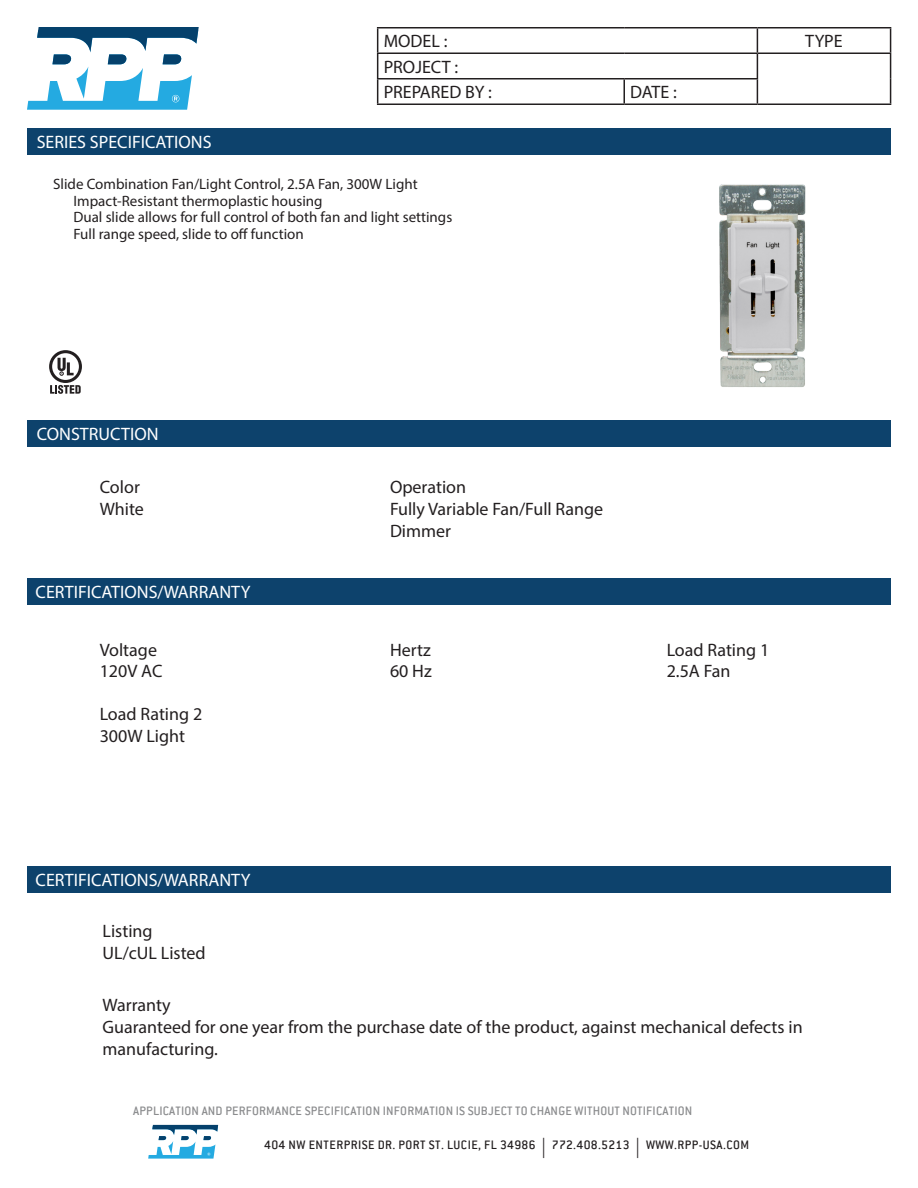
<style>
.page{position:relative;width:918px;height:1188px;background:#fff}
.page>*{position:absolute;margin:0;border:0;box-sizing:border-box;transform-origin:0 0}
.t1{font:18px/21.6px "Myriad Pro";color:#231f20}
.t2{font:18px "Myriad Pro";color:#fff}
.t3{font:15px/16.5px "Myriad Pro";color:#231f20}
.t4{font:500 13.5px "Conduit ITC";letter-spacing:.015em;color:#8b8c8e}
.t5{font:500 13.5px "Conduit ITC";letter-spacing:.035em;color:#231f20}
.s1{font-family:"Myriad Pro";font-weight:400;font-size:20.25px}
</style>
<div class="page">
<svg style="left:27px;top:27px;width:172px;height:83px"></svg>
<svg style="left:148px;top:1125px;width:70px;height:34px"></svg>
<hr style="left:377px;top:27px;width:247px;height:1px;background:#231f20">
<hr style="left:624px;top:27px;width:133px;height:1px;background:#231f20">
<hr style="left:757px;top:27px;width:134px;height:1px;background:#231f20">
<hr style="left:377px;top:52px;width:247px;height:2px;background:#231f20">
<hr style="left:624px;top:52px;width:133px;height:2px;background:#231f20">
<hr style="left:757px;top:52px;width:134px;height:2px;background:#231f20">
<hr style="left:377px;top:78px;width:247px;height:2px;background:#231f20">
<svg style="left:377px;top:28px;width:1px;height:76px"></svg>
<hr style="left:624px;top:78px;width:134px;height:2px;background:#231f20">
<hr style="left:623px;top:80px;width:2px;height:24px;background:#231f20">
<svg style="left:757px;top:28px;width:1px;height:76px"></svg>
<svg style="left:890px;top:28px;width:1px;height:76px"></svg>
<hr style="left:377px;top:104px;width:247px;height:1px;background:#231f20">
<hr style="left:624px;top:104px;width:133px;height:1px;background:#231f20">
<hr style="left:757px;top:104px;width:134px;height:1px;background:#231f20">
<div style="left:27px;top:129px;width:864px;height:26px;background:#0d426c"></div>
<div style="left:27px;top:420px;width:864px;height:27px;background:#0d426c"></div>
<svg style="left:49px;top:350px;width:33px;height:44px"></svg>
<img style="left:719px;top:184px;width:87px;height:203px">
<div style="left:27px;top:867px;width:864px;height:26px;background:#0d426c"></div>
<div style="left:27px;top:578px;width:864px;height:27px;background:#0d426c"></div>
<p class="t2" style="left:37px;top:131px;width:176px">SERIES SPECIFICATIONS</p>
<p class="t1" style="left:384px;top:30px;width:65px">MODEL :</p>
<p class="t1" style="left:805px;top:30px;width:39px">TYPE</p>
<p class="t1" style="left:384px;top:54px;width:110px;line-height:25.5px">PROJECT :<br>PREPARED BY :</p>
<p class="t1" style="left:630px;top:81px;width:48px">DATE :</p>
<p class="t3" style="left:73px;top:176px;width:380px;text-indent:-20px">Slide Combination Fan/Light Control, 2.5A Fan, 300W Light Impact-Resistant thermoplastic housing<br>Dual slide allows for full control of both fan and light settings Full range speed, slide to off function</p>
<p class="t2" style="left:37px;top:423px;width:123px">CONSTRUCTION</p>
<p class="t1" style="left:100px;top:476px;width:46px">Color<br>White</p>
<p class="t1" style="left:390px;top:476px;width:215px">Operation<br>Fully Variable Fan/Full Range<br>Dimmer</p>
<p class="t2" style="left:36px;top:581px;width:216px">CERTIFICATIONS/WARRANTY</p>
<p class="t1" style="left:100px;top:639px;width:64px">Voltage<br>120V AC</p>
<p class="t1" style="left:100px;top:703px;width:104px">Load Rating 2<br>300W Light</p>
<p class="t1" style="left:390px;top:639px;width:43px">Hertz<br>60 Hz</p>
<p class="t1" style="left:667px;top:639px;width:104px">Load Rating 1<br>2.5A Fan</p>
<p class="t2" style="left:36px;top:869px;width:216px">CERTIFICATIONS/WARRANTY</p>
<p class="t1" style="left:103px;top:920px;width:105px">Listing<br>UL/cUL Listed</p>
<p class="t1" style="left:103px;top:994px;width:702px">Warranty<br>Guaranteed for one year from the purchase date of the product, against mechanical defects in manufacturing.</p>
<p class="t4" style="left:133px;top:1103px;width:561px">APPLICATION AND PERFORMANCE SPECIFICATION INFORMATION IS SUBJECT TO CHANGE WITHOUT NOTIFICATION</p>
<p class="t5" style="left:264px;top:1137px;width:486px">404 NW ENTERPRISE DR. PORT ST. LUCIE, FL 34986 <span class="s1">|</span> 772.408.5213 <span class="s1">|</span> WWW.RPP-USA.COM</p>
</div>
